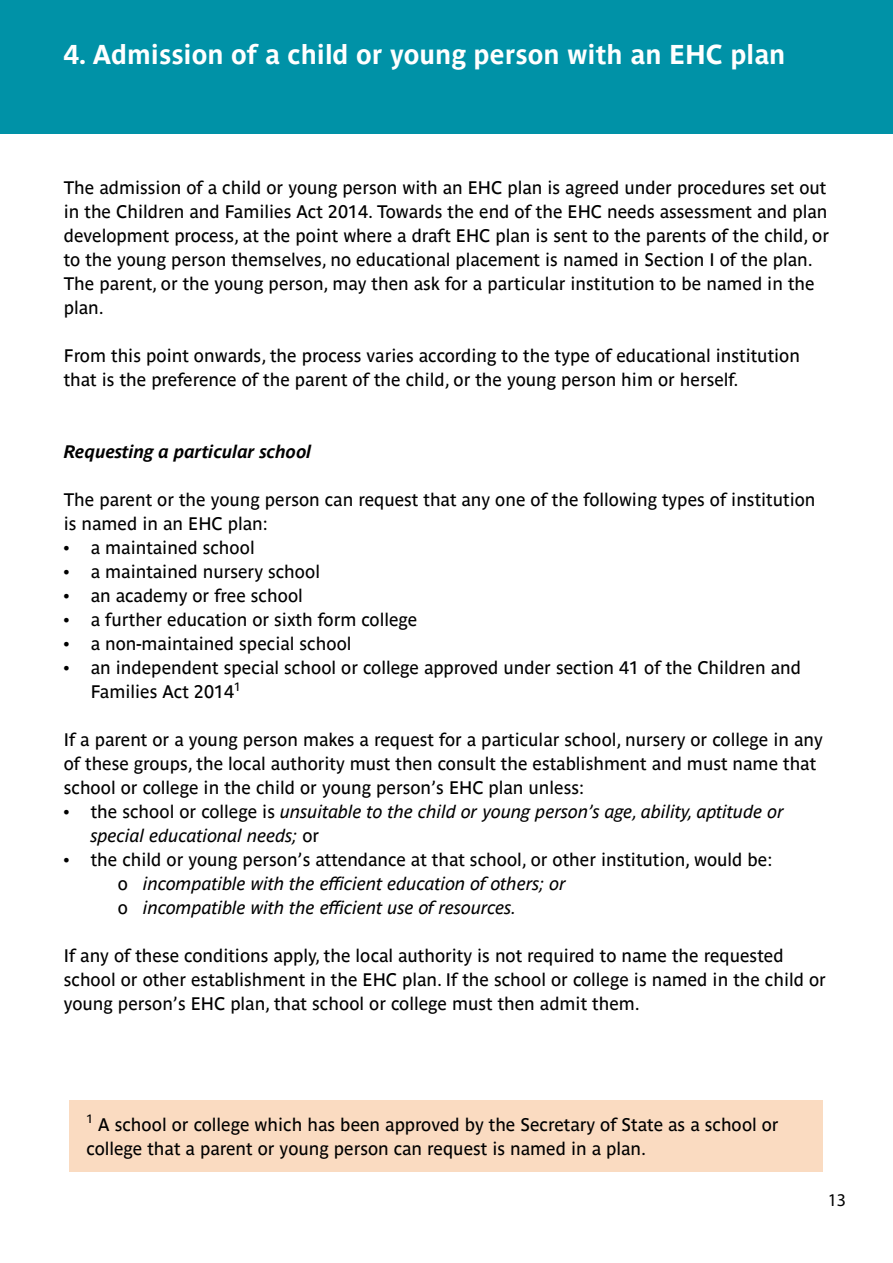
<style>
.page{position:relative;width:893px;height:1263px;background:#fff}
.page>*{position:absolute;margin:0;border:0;box-sizing:border-box;transform-origin:0 0}
.t1{font:700 27px "Parisine Std";color:#fff}
.t2{font:18px/24px "Parisine Std";color:#000}
.t3{font:italic 18px/24px "Parisine Std";color:#000}
.t4{font:italic 700 18px "Parisine Std";color:#000}
.t5{font:18px "Myriad Pro";color:#000}
.s1{font-style:normal}
</style>
<div class="page">
<div style="left:0;top:0;width:893px;height:134px;background:#0092a7"></div>
<div style="left:70px;top:1100px;width:753px;height:71px;background:#fadbc1"></div>
<h1 class="t1" style="left:64px;top:39px;width:723px">4. Admission of a child or young person with an EHC plan</h1>
<p class="t2" style="left:64px;top:176px;width:767px">The admission of a child or young person with an EHC plan is agreed under procedures set out in the Children and Families Act 2014. Towards the end of the EHC needs assessment and plan development process, at the point where a draft EHC plan is sent to the parents of the child, or to the young person themselves, no educational placement is named in Section I of the plan.<br>The parent, or the young person, may then ask for a particular institution to be named in the plan.</p>
<p class="t2" style="left:64px;top:344px;width:738px">From this point onwards, the process varies according to the type of educational institution that is the preference of the parent of the child, or the young person him or herself.</p>
<p class="t4" style="left:64px;top:442px;width:249px">Requesting a particular school</p>
<p class="t2" style="left:64px;top:488px;width:753px">The parent or the young person can request that any one of the following types of institution is named in an EHC plan:</p>
<p class="t2" style="left:64px;top:536px;width:192px">• a maintained school</p>
<p class="t2" style="left:64px;top:560px;width:258px">• a maintained nursery school</p>
<p class="t2" style="left:64px;top:584px;width:241px">• an academy or free school</p>
<p class="t2" style="left:64px;top:608px;width:355px">• a further education or sixth form college</p>
<p class="t2" style="left:64px;top:632px;width:289px">• a non-maintained special school</p>
<p class="t2" style="left:91px;top:656px;width:712px;text-indent:-27px">• an independent special school or college approved under section 41 of the Children and<br>Families Act 2014<sup>1</sup></p>
<p class="t2" style="left:64px;top:728px;width:760px">If a parent or a young person makes a request for a particular school, nursery or college in any of these groups, the local authority must then consult the establishment and must name that school or college in the child or young person’s EHC plan unless:</p>
<p class="t3" style="left:91px;top:800px;width:695px;text-indent:-27px"><span class="s1">• the school or college is</span> unsuitable to the child or young person’s age, ability, aptitude or special educational needs; <span class="s1">or</span></p>
<p class="t3" style="left:118px;top:848px;width:656px;text-indent:-54px"><span class="s1">• the child or young person’s attendance at that school, or other institution, would be: o</span> incompatible with the efficient education of others; or<br><span class="s1">o</span> incompatible with the efficient use of resources.</p>
<p class="t2" style="left:64px;top:944px;width:764px">If any of these conditions apply, the local authority is not required to name the requested school or other establishment in the EHC plan. If the school or college is named in the child or young person’s EHC plan, that school or college must then admit them.</p>
<p class="t2" style="left:87px;top:1112px;width:694px"><sup>1</sup> A school or college which has been approved by the Secretary of State as a school or college that a parent or young person can request is named in a plan.</p>
<p class="t5" style="left:828px;top:1189px;width:20px">13</p>
</div>
